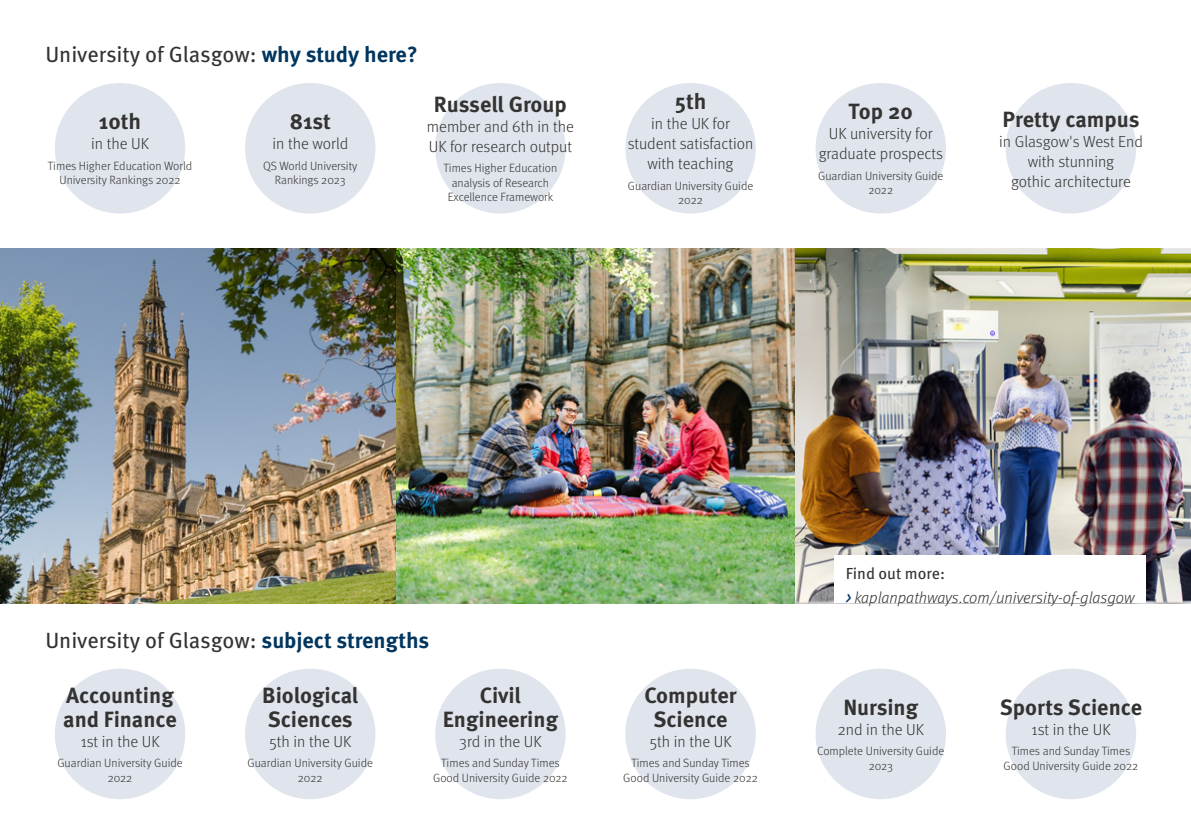
<style>
.page{position:relative;width:1191px;height:840px;background:#fff}
.page>*{position:absolute;margin:0;border:0;box-sizing:border-box;transform-origin:0 0}
.t1{font:700 22px/24px "Meta Pro";color:#333332}
.t2{font:22px "Meta Pro";letter-spacing:-.005em;color:#333332}
.t3{font:300 16px/20px "Meta Pro";color:#333332;text-align:center}
.t4{font:italic 300 16px/24px "Meta Pro";color:#333332}
.t5{font:300 12px/14.4px "Meta Pro";color:#333332;text-align:center}
.s1{font-weight:700;color:#00365f}
.s2{font-weight:400;font-style:normal}
.s3{font-weight:400;color:#00365f}
</style>
<div class="page">
<img style="left:0;top:249px;width:1191px;height:353px">
<div style="left:55px;top:83px;width:130px;height:130px;background:#e0e4ed;border-radius:50%"></div>
<div style="left:245px;top:83px;width:130px;height:130px;background:#e0e4ed;border-radius:50%"></div>
<div style="left:435px;top:83px;width:130px;height:130px;background:#e0e4ed;border-radius:50%"></div>
<div style="left:625px;top:83px;width:131px;height:130px;background:#e0e4ed;border-radius:50%"></div>
<div style="left:815px;top:83px;width:131px;height:130px;background:#e0e4ed;border-radius:50%"></div>
<div style="left:1005px;top:83px;width:131px;height:130px;background:#e0e4ed;border-radius:50%"></div>
<div style="left:55px;top:668px;width:130px;height:130px;background:#e0e4ed;border-radius:50%"></div>
<div style="left:625px;top:668px;width:131px;height:130px;background:#e0e4ed;border-radius:50%"></div>
<div style="left:815px;top:668px;width:131px;height:130px;background:#e0e4ed;border-radius:50%"></div>
<div style="left:1005px;top:668px;width:131px;height:130px;background:#e0e4ed;border-radius:50%"></div>
<div style="left:245px;top:668px;width:130px;height:130px;background:#e0e4ed;border-radius:50%"></div>
<div style="left:435px;top:668px;width:130px;height:130px;background:#e0e4ed;border-radius:50%"></div>
<div style="left:834px;top:555px;width:311px;height:47px;background:#fff"></div>
<h1 class="t2" style="left:45px;top:38px;width:374px">University of Glasgow: <span class="s1">why study here?</span></h1>
<h1 class="t1" style="left:99px;top:108px;width:44px">10th</h1>
<h2 class="t3" style="left:91px;top:133px;width:59px">in the UK</h2>
<p class="t5" style="left:48px;top:157px;width:146px">Times Higher Education World<br>University Rankings 2022</p>
<h1 class="t1" style="left:290px;top:108px;width:43px">81st</h1>
<h2 class="t3" style="left:272px;top:133px;width:77px">in the world</h2>
<p class="t5" style="left:263px;top:157px;width:96px">QS World University<br>Rankings 2023</p>
<h1 class="t1" style="left:434px;top:91px;width:134px">Russell Group</h1>
<h2 class="t3" style="left:427px;top:116px;width:148px;text-align:left">member and 6th in the<br>UK for research output</h2>
<p class="t5" style="left:443px;top:160px;width:115px">Times Higher Education analysis of Research<br>Excellence Framework</p>
<h1 class="t1" style="left:674px;top:88px;width:33px">5th</h1>
<h2 class="t3" style="left:627px;top:113px;width:127px">in the UK for student satisfaction with teaching</h2>
<p class="t5" style="left:628px;top:177px;width:127px">Guardian University Guide<br>2022</p>
<h1 class="t1" style="left:848px;top:98px;width:66px">Top 20</h1>
<h2 class="t3" style="left:818px;top:123px;width:126px">UK university for graduate prospects</h2>
<p class="t5" style="left:818px;top:167px;width:127px">Guardian University Guide<br>2022</p>
<h1 class="t1" style="left:1002px;top:105px;width:138px">Pretty campus</h1>
<h2 class="t3" style="left:999px;top:130px;width:145px">in Glasgow's West End with stunning<br>gothic architecture</h2>
<h1 class="t2" style="left:45px;top:623px;width:385px">University of Glasgow: <span class="s1">subject strengths</span></h1>
<h1 class="t1" style="left:63px;top:681px;width:115px">Accounting and Finance</h1>
<h2 class="t3" style="left:81px;top:730px;width:81px">1st in the UK</h2>
<p class="t5" style="left:57px;top:754px;width:127px">Guardian University Guide<br>2022</p>
<h1 class="t1" style="left:262px;top:681px;width:98px">Biological<br>Sciences</h1>
<h2 class="t3" style="left:269px;top:730px;width:84px">5th in the UK</h2>
<p class="t5" style="left:247px;top:754px;width:127px">Guardian University Guide<br>2022</p>
<h1 class="t1" style="left:443px;top:681px;width:117px;text-align:center">Civil<br>Engineering</h1>
<h2 class="t3" style="left:459px;top:730px;width:84px">3rd in the UK</h2>
<p class="t5" style="left:433px;top:754px;width:136px">Times and Sunday Times<br>Good University Guide 2022</p>
<h1 class="t1" style="left:644px;top:681px;width:94px;text-align:center">Computer<br>Science</h1>
<h2 class="t3" style="left:649px;top:730px;width:84px">5th in the UK</h2>
<p class="t5" style="left:623px;top:754px;width:136px">Times and Sunday Times<br>Good University Guide 2022</p>
<h2 class="t4" style="left:845px;top:560px;width:290px"><span class="s2">Find out more:<br></span><span class="s3">&gt;</span> kaplanpathways.com/university-of-glasgow</h2>
<h1 class="t1" style="left:843px;top:693px;width:76px">Nursing</h1>
<h2 class="t3" style="left:837px;top:718px;width:88px">2nd in the UK</h2>
<p class="t5" style="left:817px;top:742px;width:128px">Complete University Guide<br>2023</p>
<h1 class="t1" style="left:999px;top:693px;width:144px">Sports Science</h1>
<h2 class="t3" style="left:1031px;top:718px;width:81px">1st in the UK</h2>
<p class="t5" style="left:1003px;top:742px;width:136px">Times and Sunday Times<br>Good University Guide 2022</p>
</div>
